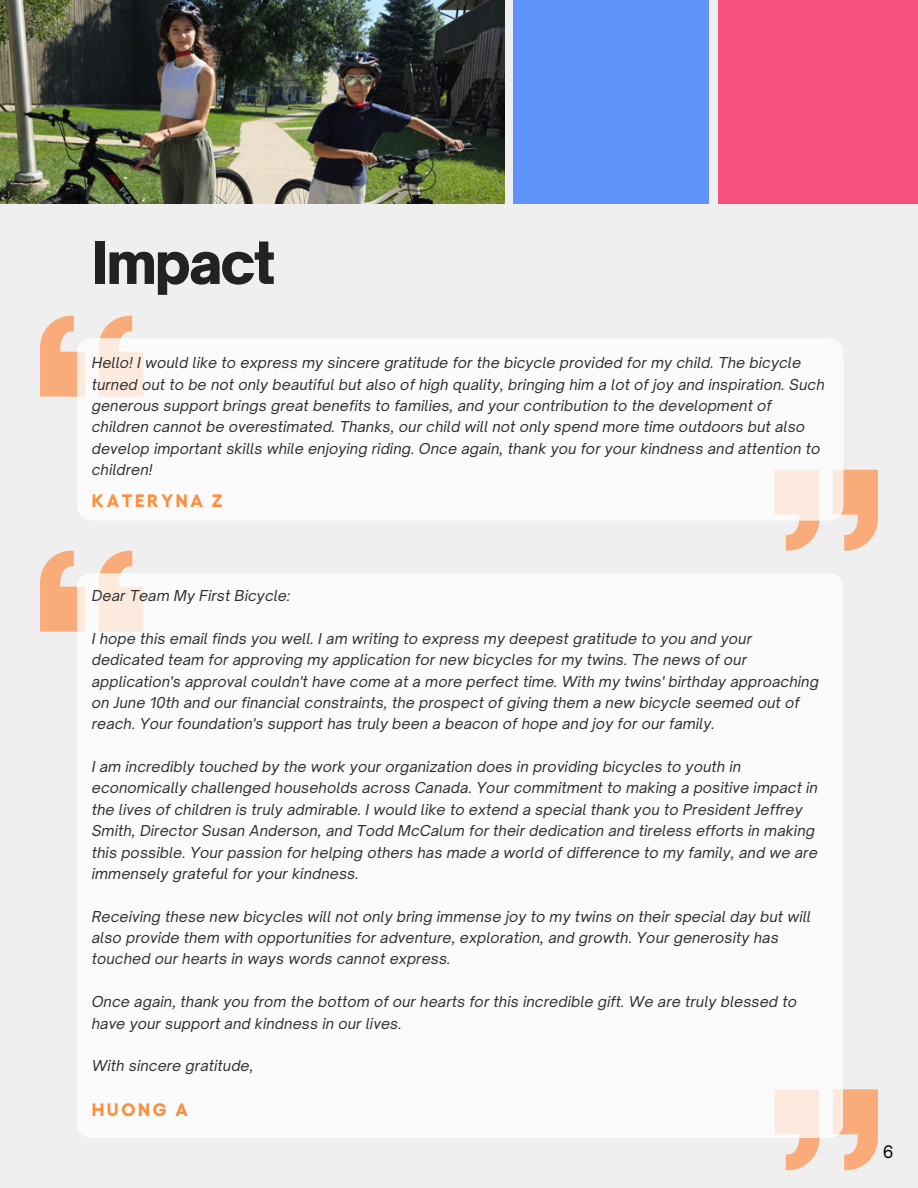
<style>
.page{position:relative;width:918px;height:1188px;background:#efefef}
.page>*{position:absolute;margin:0;border:0;box-sizing:border-box;transform-origin:0 0}
.t1{font:900 55.65px "Open Sauce One";letter-spacing:-.035em;color:#222}
.t2{font:700 18px "Gellix TRIAL";letter-spacing:.145em;color:#fe8d3c}
.t3{font:16.5px "Open Sauce One";color:#000}
.t4{font:italic 14.4px/21.3px "Open Sauce One";letter-spacing:.01em;color:#2e2e2e}
</style>
<div class="page">
<div style="left:718px;top:0;width:200px;height:204px;background:#f5527f"></div>
<div style="left:513px;top:0;width:200px;height:204px;background:#6094fc"></div>
<div style="left:710px;top:0;width:8px;height:204px;background:#efefef"></div>
<svg style="left:40px;top:316px;width:93px;height:81px"></svg>
<svg style="left:785px;top:470px;width:93px;height:81px"></svg>
<svg style="left:785px;top:1089px;width:93px;height:81px"></svg>
<div style="left:77px;top:338px;width:767px;height:183px;background:#fbfbfb"></div>
<svg style="left:40px;top:551px;width:93px;height:81px"></svg>
<div style="left:77px;top:573px;width:766px;height:565px;background:#fbfbfb"></div>
<img style="left:0;top:0;width:505px;height:203px">
<p class="t1" style="left:92px;top:228px;width:185px">Impact</p>
<h1 class="t4" style="left:92px;top:352px;width:734px">Hello! I would like to express my sincere gratitude for the bicycle provided for my child. The bicycle turned out to be not only beautiful but also of high quality, bringing him a lot of joy and inspiration. Such generous support brings great benefits to families, and your contribution to the development of children cannot be overestimated. Thanks, our child will not only spend more time outdoors but also develop important skills while enjoying riding. Once again, thank you for your kindness and attention to children!</h1>
<p class="t2" style="left:92px;top:489px;width:132px">KATERYNA Z</p>
<p class="t4" style="left:92px;top:585px;width:200px">Dear Team My First Bicycle:</p>
<h2 class="t4" style="left:92px;top:628px;width:729px">I hope this email finds you well. I am writing to express my deepest gratitude to you and your dedicated team for approving my application for new bicycles for my twins. The news of our application's approval couldn't have come at a more perfect time. With my twins' birthday approaching on June 10th and our financial constraints, the prospect of giving them a new bicycle seemed out of reach. Your foundation's support has truly been a beacon of hope and joy for our family.</h2>
<p class="t4" style="left:92px;top:756px;width:728px">I am incredibly touched by the work your organization does in providing bicycles to youth in economically challenged households across Canada. Your commitment to making a positive impact in the lives of children is truly admirable. I would like to extend a special thank you to President Jeffrey Smith, Director Susan Anderson, and Todd McCalum for their dedication and tireless efforts in making this possible. Your passion for helping others has made a world of difference to my family, and we are immensely grateful for your kindness.</p>
<p class="t4" style="left:92px;top:906px;width:721px">Receiving these new bicycles will not only bring immense joy to my twins on their special day but will also provide them with opportunities for adventure, exploration, and growth. Your generosity has touched our hearts in ways words cannot express.</p>
<p class="t4" style="left:92px;top:991px;width:707px">Once again, thank you from the bottom of our hearts for this incredible gift. We are truly blessed to have your support and kindness in our lives.</p>
<p class="t4" style="left:92px;top:1055px;width:163px">With sincere gratitude,</p>
<p class="t2" style="left:92px;top:1097px;width:97px">HUONG A</p>
<p class="t3" style="left:883px;top:1141px;width:12px">6</p>
</div>
